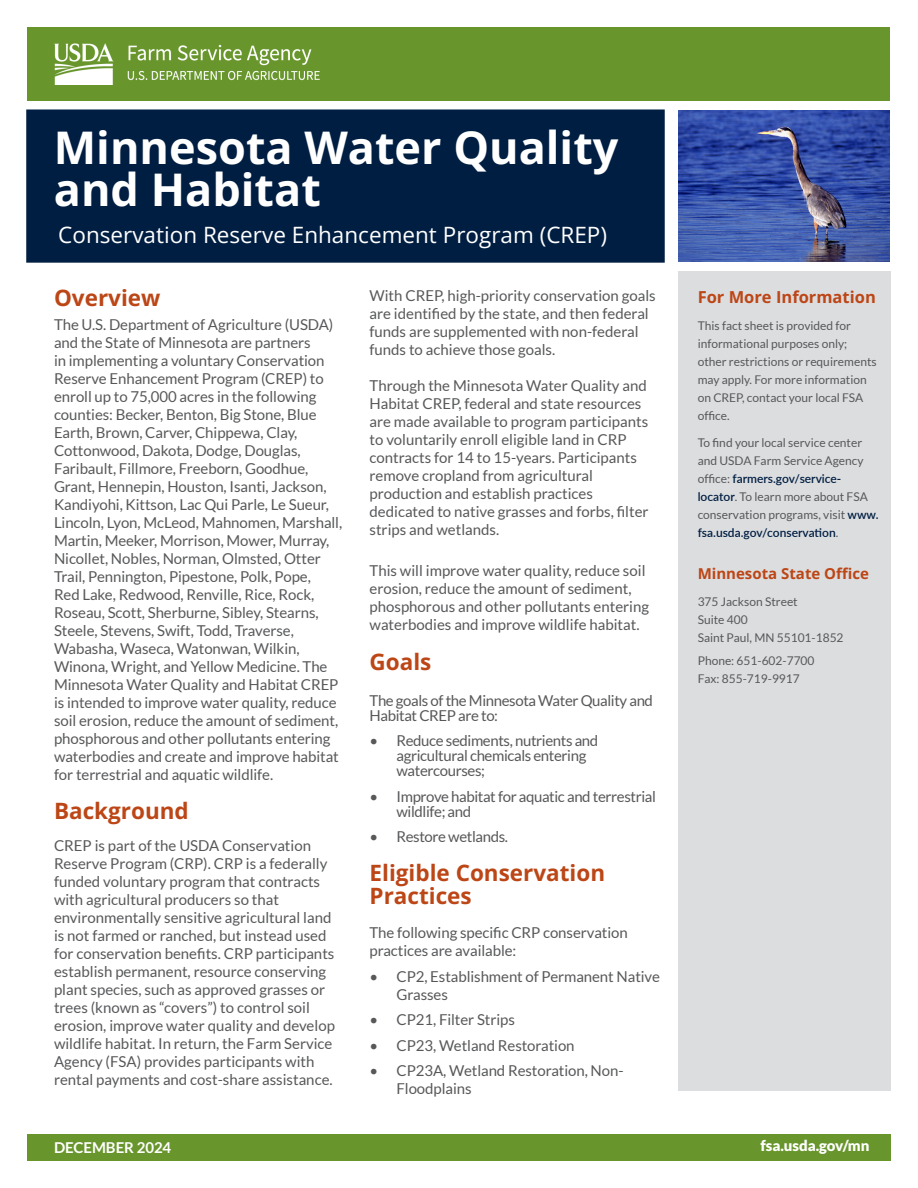
<style>
.page{position:relative;width:918px;height:1188px;background:#fff}
.page>*{position:absolute;margin:0;border:0;box-sizing:border-box;transform-origin:0 0}
.Fact_Sheet_Title{font:700 45px/42px "Open Sans";color:#fff}
.Body_Text{font:700 22.5px/22.5px "Open Sans";color:#bc4616}
.Fact_Sheet_Subtitle{font:22.5px "Open Sans";color:#fff}
.Body_Subhead{font:700 22.5px "Open Sans";color:#bc4616}
.Sidebar_Title{font:700 16.5px "Open Sans";color:#bc4616}
.Body_Text-2{font:15px/18px "Lato";letter-spacing:-.005em;color:#57585a}
.Body_Text-3{font:15px/15px "Lato";letter-spacing:-.025em;color:#57585a}
.Sidebar_Title-2{font:700 15px "Open Sans";color:#bc4616}
.t1{font:900 15px "Lato";letter-spacing:-.005em;color:#fff}
.Body_Text_White{font:700 15px "Lato";letter-spacing:-.005em;color:#fff}
.Sidebar_Text{font:12px/18px "Lato";color:#57585a}
.s1{font-weight:600;color:#001e42}
</style>
<div class="page">
<div style="left:27px;top:1134px;width:864px;height:27px;background:#68962c"></div>
<div style="left:678px;top:272px;width:213px;height:819px;background:#dcdddf"></div>
<div style="left:26px;top:109px;width:639px;height:154px;background:#001e42;border:2px solid #001e42"></div>
<div style="left:27px;top:27px;width:863px;height:74px;background:#68962c"></div>
<img style="left:54px;top:44px;width:265px;height:40px">
<img style="left:678px;top:110px;width:212px;height:152px">
<h1 class="Fact_Sheet_Title" style="left:54px;top:126px;width:566px">Minnesota Water Quality and Habitat</h1>
<h1 class="Fact_Sheet_Subtitle" style="left:58px;top:219px;width:550px">Conservation Reserve Enhancement Program (CREP)</h1>
<h2 class="Body_Subhead" style="left:54px;top:282px;width:108px">Overview</h2>
<p class="Body_Text-2" style="left:54px;top:316px;width:290px">The U.S. Department of Agriculture (USDA) and the State of Minnesota are partners<br>in implementing a voluntary Conservation Reserve Enhancement Program (CREP) to enroll up to 75,000 acres in the following counties: Becker, Benton, Big Stone, Blue Earth, Brown, Carver, Chippewa, Clay, Cottonwood, Dakota, Dodge, Douglas, Faribault, Fillmore, Freeborn, Goodhue, Grant, Hennepin, Houston, Isanti, Jackson, Kandiyohi, Kittson, Lac Qui Parle, Le Sueur, Lincoln, Lyon, McLeod, Mahnomen, Marshall, Martin, Meeker, Morrison, Mower, Murray, Nicollet, Nobles, Norman, Olmsted, Otter Trail, Pennington, Pipestone, Polk, Pope,<br>Red Lake, Redwood, Renville, Rice, Rock, Roseau, Scott, Sherburne, Sibley, Stearns, Steele, Stevens, Swift, Todd, Traverse, Wabasha, Waseca, Watonwan, Wilkin, Winona, Wright, and Yellow Medicine. The Minnesota Water Quality and Habitat CREP is intended to improve water quality, reduce soil erosion, reduce the amount of sediment, phosphorous and other pollutants entering waterbodies and create and improve habitat for terrestrial and aquatic wildlife.</p>
<p class="Body_Text" style="left:54px;top:800px;width:136px">Background</p>
<p class="Body_Text-2" style="left:54px;top:836px;width:282px">CREP is part of the USDA Conservation Reserve Program (CRP). CRP is a federally funded voluntary program that contracts with agricultural producers so that environmentally sensitive agricultural land is not farmed or ranched, but instead used for conservation benefits. CRP participants establish permanent, resource conserving plant species, such as approved grasses or trees (known as “covers”) to control soil erosion, improve water quality and develop wildlife habitat. In return, the Farm Service Agency (FSA) provides participants with rental payments and cost-share assistance.</p>
<p class="Body_Text-2" style="left:370px;top:287px;width:288px">With CREP, high-priority conservation goals are identified by the state, and then federal funds are supplemented with non-federal funds to achieve those goals.</p>
<p class="Body_Text-2" style="left:370px;top:377px;width:281px">Through the Minnesota Water Quality and Habitat CREP, federal and state resources are made available to program participants to voluntarily enroll eligible land in CRP contracts for 14 to 15-years. Participants remove cropland from agricultural production and establish practices dedicated to native grasses and forbs, filter strips and wetlands.</p>
<p class="Body_Text-2" style="left:370px;top:561px;width:281px">This will improve water quality, reduce soil erosion, reduce the amount of sediment, phosphorous and other pollutants entering waterbodies and improve wildlife habitat.</p>
<p class="Body_Text" style="left:370px;top:650px;width:63px">Goals</p>
<p class="Body_Text-3" style="left:370px;top:693px;width:285px">The goals of the Minnesota Water Quality and<br>Habitat CREP are to:</p>
<p class="Body_Text-3" style="left:397px;top:733px;width:203px;text-indent:-27px">• Reduce sediments, nutrients and agricultural chemicals entering watercourses;</p>
<p class="Body_Text-3" style="left:397px;top:789px;width:261px;text-indent:-27px">• Improve habitat for aquatic and terrestrial wildlife; and</p>
<p class="Body_Text-3" style="left:370px;top:829px;width:140px">• Restore wetlands.</p>
<p class="Body_Text" style="left:370px;top:861px;width:237px">Eligible Conservation<br>Practices</p>
<p class="Body_Text-2" style="left:370px;top:924px;width:260px">The following specific CRP conservation practices are available:</p>
<p class="Body_Text-2" style="left:397px;top:967px;width:265px;text-indent:-27px">• CP2, Establishment of Permanent Native<br>Grasses</p>
<p class="Body_Text-2" style="left:370px;top:1011px;width:147px">• CP21, Filter Strips</p>
<p class="Body_Text-2" style="left:370px;top:1036px;width:207px">• CP23, Wetland Restoration</p>
<p class="Body_Text-2" style="left:397px;top:1062px;width:229px;text-indent:-27px">• CP23A, Wetland Restoration, Non-<br>Floodplains</p>
<p class="Sidebar_Title" style="left:698px;top:285px;width:180px">For More Information</p>
<p class="Sidebar_Text" style="left:698px;top:317px;width:181px">This fact sheet is provided for informational purposes only; other restrictions or requirements may apply. For more information on CREP, contact your local FSA office.</p>
<p class="Sidebar_Text" style="left:698px;top:434px;width:183px">To find your local service center and USDA Farm Service Agency office: <span class="s1">farmers.gov/service&shy;locator</span>. To learn more about FSA conservation programs, visit <span class="s1">www. fsa.usda.gov/conservation</span>.</p>
<p class="Sidebar_Title-2" style="left:698px;top:563px;width:173px">Minnesota State Office</p>
<p class="Sidebar_Text" style="left:698px;top:593px;width:102px">375 Jackson Street</p>
<p class="Sidebar_Text" style="left:698px;top:611px;width:52px">Suite 400</p>
<p class="Sidebar_Text" style="left:698px;top:629px;width:147px">Saint Paul, MN 55101-1852</p>
<p class="Sidebar_Text" style="left:698px;top:652px;width:118px">Phone: 651-602-7700</p>
<p class="Sidebar_Text" style="left:698px;top:670px;width:104px">Fax: 855-719-9917</p>
<p class="Body_Text_White" style="left:54px;top:1139px;width:119px">DECEMBER 2024</p>
<p class="t1" style="left:761px;top:1137px;width:110px">fsa.usda.gov/mn</p>
</div>
